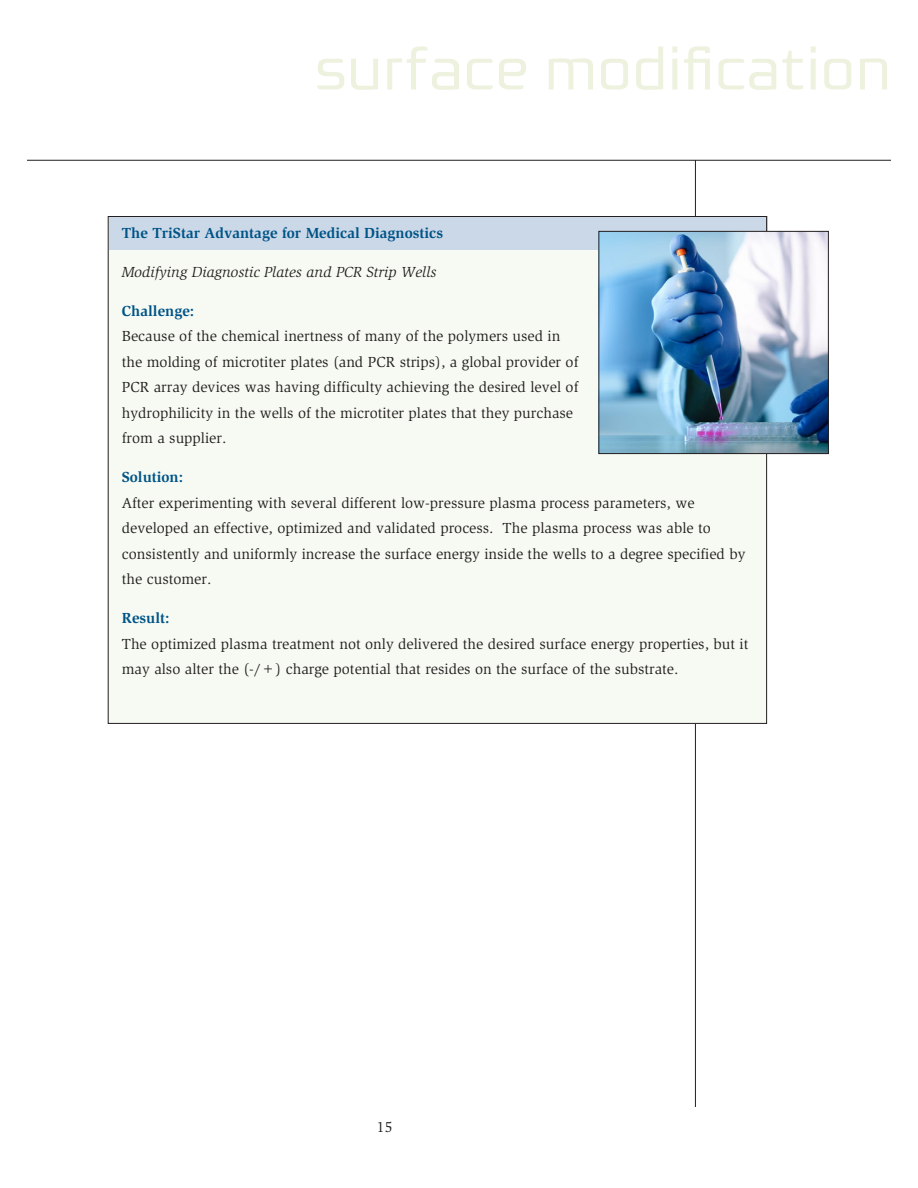
<style>
.page{position:relative;width:918px;height:1188px;background:#fff}
.page>*{position:absolute;margin:0;border:0;box-sizing:border-box;transform-origin:0 0}
.t1{font:61.5px "Resea";color:#ecf2de}
.Main_Paragraph_Style{font:15px/25.5px "Slimbach";color:#231f20}
.Case_Study_Sub_Heade{font:italic 15px "Slimbach";color:#231f20}
.case_study_header{font:700 15px "Slimbach";color:#005487}
.Case_Study_Section_T{font:700 15px "Slimbach";color:#005487}
</style>
<div class="page">
<hr style="left:695px;top:160px;width:1px;height:947px;background:#231f20">
<hr style="left:27px;top:160px;width:864px;height:1px;background:#231f20">
<div style="left:108px;top:216px;width:659px;height:508px;background:#f7faf3"></div>
<div style="left:109px;top:216px;width:659px;height:34px;background:#cbd8e7"></div>
<img style="left:601px;top:233px;width:226px;height:219px">
<div style="left:599px;top:231px;width:230px;height:223px;border:1px solid #231f20"></div>
<h1 class="t1" style="left:314px;top:37px;width:578px">surface modification</h1>
<p class="case_study_header" style="left:122px;top:224px;width:323px">The TriStar Advantage for Medical Diagnostics</p>
<p class="Case_Study_Sub_Heade" style="left:122px;top:263px;width:316px">Modifying Diagnostic Plates and PCR Strip Wells</p>
<p class="Case_Study_Section_T" style="left:122px;top:302px;width:74px">Challenge:</p>
<p class="Main_Paragraph_Style" style="left:122px;top:324px;width:458px">Because of the chemical inertness of many of the polymers used in the molding of microtiter plates (and PCR strips), a global provider of PCR array devices was having difficulty achieving the desired level of hydrophilicity in the wells of the microtiter plates that they purchase from a supplier.</p>
<p class="Case_Study_Section_T" style="left:122px;top:468px;width:63px">Solution:</p>
<p class="Main_Paragraph_Style" style="left:122px;top:490px;width:625px">After experimenting with several different low-pressure plasma process parameters, we developed an effective, optimized and validated process. The plasma process was able to consistently and uniformly increase the surface energy inside the wells to a degree specified by the customer.</p>
<p class="Case_Study_Section_T" style="left:122px;top:609px;width:49px">Result:</p>
<p class="Main_Paragraph_Style" style="left:122px;top:631px;width:628px">The optimized plasma treatment not only delivered the desired surface energy properties, but it may also alter the (-/+) charge potential that resides on the surface of the substrate.</p>
<p class="Main_Paragraph_Style" style="left:377px;top:1115px;width:17px">15</p>
</div>
